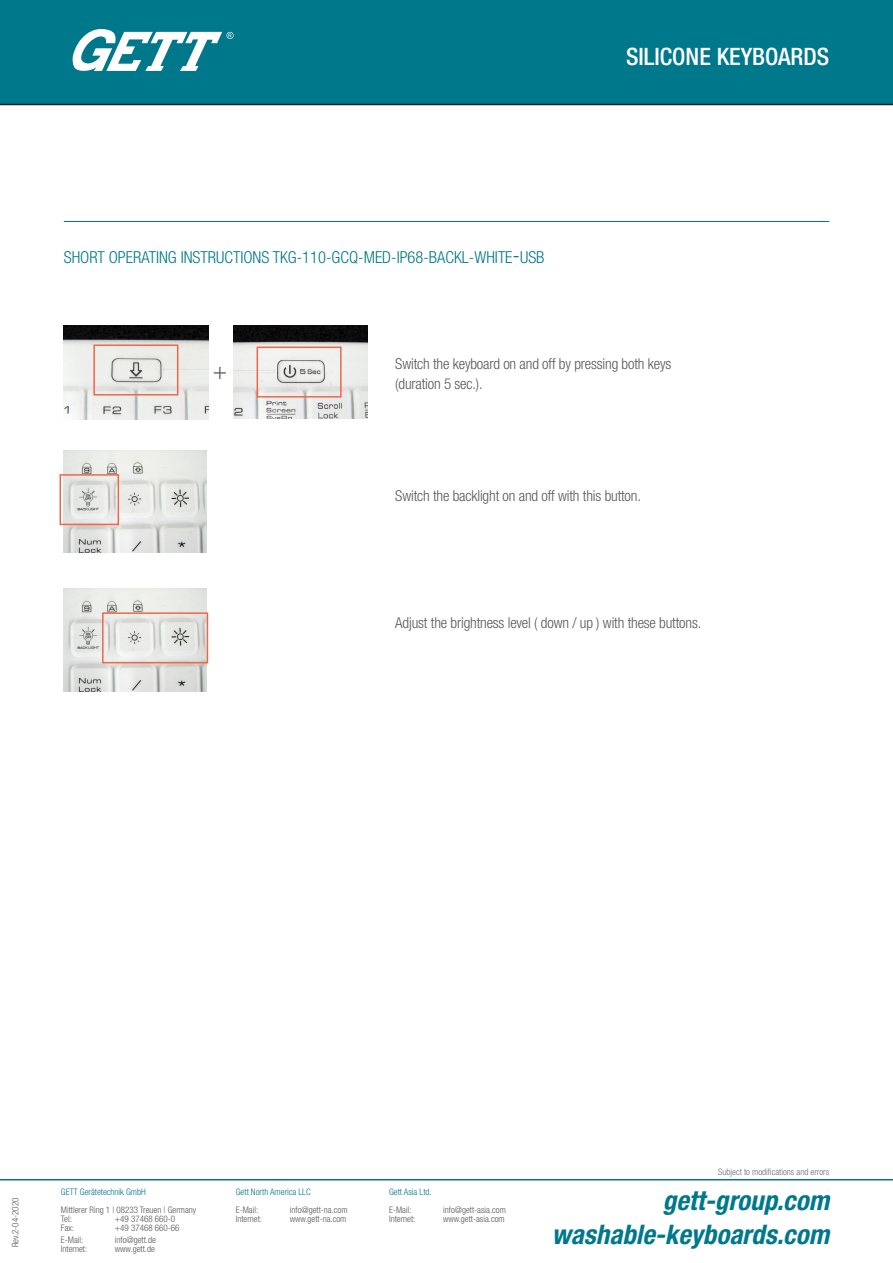
<style>
.page{position:relative;width:893px;height:1263px;background:#fff}
.page>*{position:absolute;margin:0;border:0;box-sizing:border-box;transform-origin:0 0}
.t1{font:italic 700 condensed 27px "Helvetica Neue LT Pro";color:#00788b}
.t2{font:500 condensed 24px "Helvetica Neue LT Com";color:#fff}
.t3{font:300 condensed 24px "Helvetica Neue LT Com";color:#57585a}
.t4{font:300 condensed 16.5px "Helvetica Neue LT Com";color:#00788b}
.t5{font:300 condensed 15px "Helvetica Neue LT Com";letter-spacing:-.01em;color:#57585a}
.t6{font:300 condensed 9px/9px "Helvetica Neue LT Com";color:#57585a}
.t7{font:300 condensed 9px "Helvetica Neue LT Com";color:#00788b}
.t8{font:300 condensed 9px "Helvetica Neue LT Com";color:#6c6d70}
.s1{font-size:22.5px}
</style>
<div class="page">
<hr style="left:64px;top:221px;width:765px;height:1px;background:#00788b">
<div style="left:0;top:0;width:893px;height:105px;background:#00788b"></div>
<svg style="left:73px;top:29px;width:161px;height:42px"></svg>
<hr style="left:0;top:1179px;width:893px;height:1px;background:#00788b">
<img style="left:64px;top:325px;width:144px;height:94px">
<div style="left:93px;top:344px;width:85px;height:51px;border:2px solid #f26648"></div>
<img style="left:233px;top:325px;width:135px;height:93px">
<div style="left:257px;top:346px;width:85px;height:52px;border:2px solid #f26648"></div>
<img style="left:64px;top:451px;width:142px;height:102px">
<div style="left:60px;top:474px;width:59px;height:51px;border:2px solid #f26648"></div>
<img style="left:64px;top:589px;width:142px;height:102px">
<div style="left:102px;top:612px;width:106px;height:51px;border:2px solid #f26648"></div>
<p class="t4" style="left:64px;top:247px;width:482px">SHORT OPERATING INSTRUCTIONS TKG-110-GCQ-MED-IP68-BACKL-WHITE<span class="s1">-</span>USB</p>
<p class="t2" style="left:626px;top:43px;width:205px">SILICONE KEYBOARDS</p>
<p class="t3" style="left:213px;top:356px;width:16px">+</p>
<p class="t5" style="left:395px;top:355px;width:277px">Switch the keyboard on and off by pressing both keys</p>
<p class="t5" style="left:395px;top:375px;width:89px">(duration 5 sec.).</p>
<p class="t5" style="left:395px;top:487px;width:247px">Switch the backlight on and off with this button.</p>
<p class="t5" style="left:395px;top:614px;width:307px">Adjust the brightness level ( down / up ) with these buttons.</p>
<p class="t6" style="left:11px;top:1247px;width:51px;rotate:-90deg">Rev.2-04-2020</p>
<p class="t7" style="left:61px;top:1186px;width:86px">GETT Gerätetechnik GmbH</p>
<p class="t6" style="left:61px;top:1205px;width:137px">Mittlerer Ring 1 | 08233 Treuen | Germany<br>Tel:</p>
<p class="t6" style="left:115px;top:1214px;width:62px">+49 37468 660-0</p>
<p class="t6" style="left:61px;top:1223px;width:15px">Fax:</p>
<p class="t6" style="left:115px;top:1223px;width:66px">+49 37468 660-66</p>
<p class="t6" style="left:61px;top:1235px;width:24px">E-Mail:</p>
<p class="t6" style="left:115px;top:1235px;width:43px">info@gett.de</p>
<p class="t6" style="left:61px;top:1244px;width:28px">Internet:</p>
<p class="t6" style="left:115px;top:1244px;width:41px">www.gett.de</p>
<p class="t7" style="left:236px;top:1186px;width:76px">Gett North America LLC</p>
<p class="t6" style="left:236px;top:1205px;width:24px">E-Mail:</p>
<p class="t6" style="left:290px;top:1205px;width:59px">info@gett-na.com</p>
<p class="t6" style="left:236px;top:1214px;width:28px">Internet:</p>
<p class="t6" style="left:290px;top:1214px;width:58px">www.gett-na.com</p>
<p class="t7" style="left:389px;top:1186px;width:44px">Gett Asia Ltd.</p>
<p class="t6" style="left:389px;top:1205px;width:24px">E-Mail:</p>
<p class="t6" style="left:443px;top:1205px;width:64px">info@gett-asia.com</p>
<p class="t6" style="left:389px;top:1214px;width:28px">Internet:</p>
<p class="t6" style="left:443px;top:1214px;width:63px">www.gett-asia.com</p>
<p class="t8" style="left:718px;top:1166px;width:112px">Subject to modifications and errors</p>
<p class="t1" style="left:663px;top:1185px;width:168px">gett-group.com</p>
<p class="t1" style="left:552px;top:1219px;width:279px">washable-keyboards.com</p>
</div>
